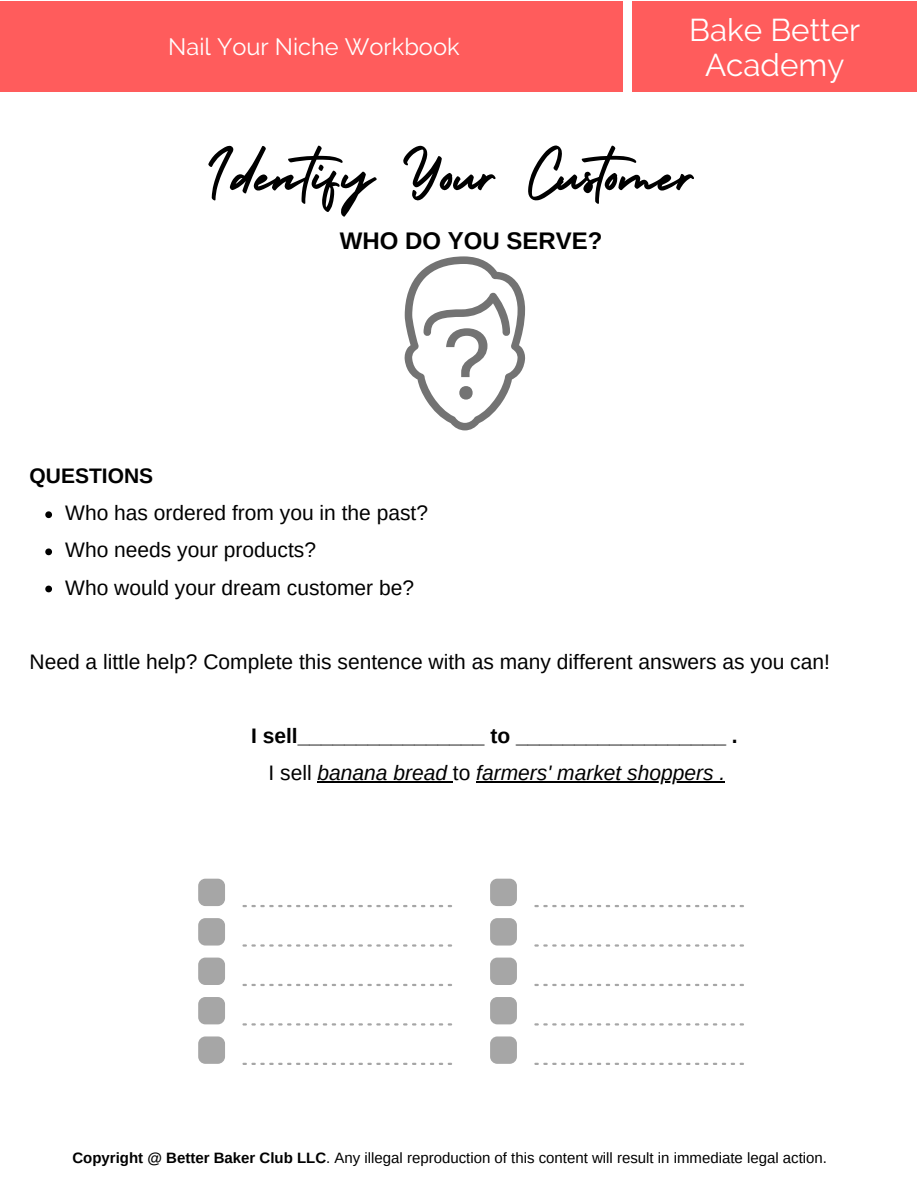
<style>
.page{position:relative;width:918px;height:1188px;background:#fff}
.page>*{position:absolute;margin:0;border:0;box-sizing:border-box;transform-origin:0 0}
.t1{font:70.8px "Holiday";color:#000}
.t2{font:31.35px/34.8px "Raleway";color:#fff;text-align:center}
.t3{font:700 24px "Arimo";color:#000}
.t4{font:23.7px "Raleway";color:#fff}
.t5{font:21px/37.2px "Arimo";color:#000}
.t6{font:700 21px/37.2px "Arimo";color:#000;text-align:center}
.t7{font:15px "Arimo";color:#000}
.s1{font-weight:400}
.s2{font-weight:400;font-style:italic}
.s3{font-weight:700}
</style>
<div class="page">
<div style="left:0;top:1px;width:622px;height:91px;background:#ff5c5c"></div>
<div style="left:632px;top:1px;width:285px;height:91px;background:#ff5c5c"></div>
<svg style="left:490px;top:879px;width:254px;height:186px"></svg>
<svg style="left:198px;top:879px;width:254px;height:186px"></svg>
<svg style="left:404px;top:256px;width:122px;height:174px"></svg>
<svg style="left:45px;top:511px;width:7px;height:7px"></svg>
<svg style="left:45px;top:548px;width:7px;height:7px"></svg>
<svg style="left:45px;top:586px;width:7px;height:6px"></svg>
<hr style="left:318px;top:781px;width:135px;height:1px;background:#000">
<hr style="left:476px;top:781px;width:249px;height:1px;background:#000">
<p class="t4" style="left:168px;top:33px;width:293px">Nail Your Niche Workbook</p>
<h2 class="t2" style="left:689px;top:12px;width:172px">Bake Better<br>Academy</h2>
<h1 class="t1" style="left:206px;top:119px;width:493px">Identify Your Customer</h1>
<p class="t6" style="left:30px;top:457px;width:125px">QUESTIONS</p>
<p class="t3" style="left:340px;top:227px;width:264px">WHO DO YOU SERVE?</p>
<p class="t5" style="left:65px;top:494px;width:364px">Who has ordered from you in the past?<br>Who needs your products?<br>Who would your dream customer be?</p>
<p class="t5" style="left:30px;top:643px;width:802px">Need a little help? Complete this sentence with as many different answers as you can!</p>
<p class="t6" style="left:251px;top:717px;width:488px">I sell________________ to __________________ .<br><span class="s1">I sell</span> <span class="s2">banana bread</span> <span class="s1">to</span> <span class="s2">farmers' market shoppers .</span></p>
<p class="t7" style="left:72px;top:1149px;width:756px"><span class="s3">Copyright @ Better Baker Club LLC</span>. Any illegal reproduction of this content will result in immediate legal action.</p>
</div>
